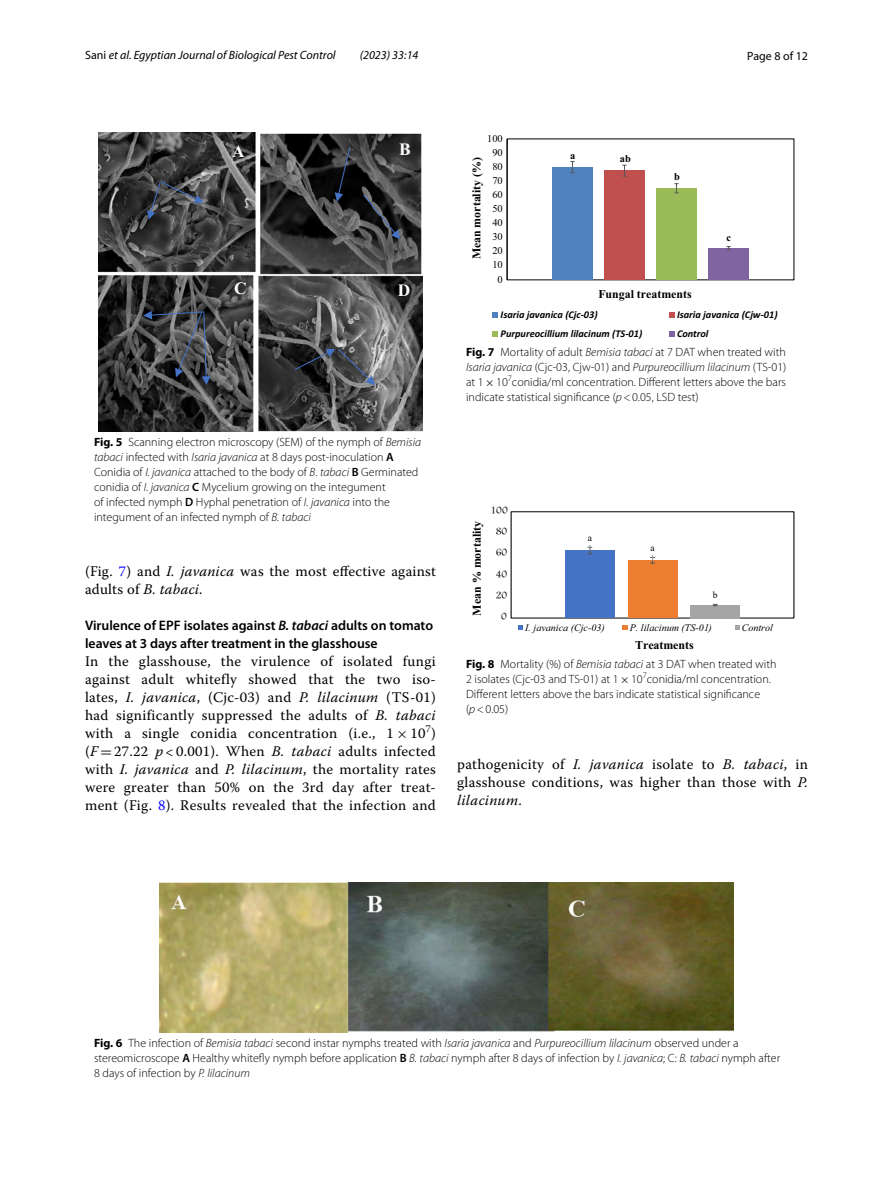
<style>
.page{position:relative;width:893px;height:1187px;background:#fff}
.page>*{position:absolute;margin:0;border:0;box-sizing:border-box;transform-origin:0 0}
.t1{font:17.4px "Times New Roman PS Bold MT4";color:#fff}
.t2{font:14.7px/18px "Warnock Pro";letter-spacing:.02em;color:#000;text-align:justify}
.t3{font:600 13.8px/18px "Myriad Pro";color:#000}
.t4{font:300 12px/15px "Myriad Pro";color:#000}
.t5{font:italic 12px "Myriad Pro";color:#000}
.t6{font:12px "Times New Roman PS Bold MT3";color:#000}
.t7{font:12px "Myriad Pro";color:#000}
.t8{font:11.85px "Times New Roman PS Bold MT2";color:#000}
.t9{font:10.5px "Andalus";letter-spacing:-.005em;color:#000}
.t10{font:italic 700 10.35px "Calibri";color:#000}
.t11{font:10.35px "Times New Roman";color:#000}
.t12{font:10.35px "Times New Roman PS Bold MT2";color:#000}
.t13{font:italic 10.05px "Times New Roman";color:#000}
.t14{font:9.6px "Times New Roman PSMT2";color:#000}
.s1{font-style:normal}
.s2{font-weight:700}
.s3{font-style:italic}
.s4{font-weight:600}
.s5{color:#00f}
.s6{font-family:"MTSY"}
.s7{font-family:"MTSY";font-weight:400}
</style>
<div class="page">
<img style="left:99px;top:133px;width:323px;height:298px">
<svg style="left:143px;top:310px;width:67px;height:75px;background:#43454a"></svg>
<svg style="left:294px;top:348px;width:81px;height:37px;background:#44464b"></svg>
<svg style="left:147px;top:180px;width:56px;height:40px;background:#494b51"></svg>
<svg style="left:335px;top:146px;width:16px;height:56px"></svg>
<svg style="left:363px;top:194px;width:37px;height:45px;background:#303337"></svg>
<img style="left:159px;top:882px;width:575px;height:149px">
<div style="left:552px;top:167px;width:41px;height:113px;background:#4f81bd"></div>
<div style="left:604px;top:171px;width:41px;height:109px;background:#c0504d"></div>
<div style="left:656px;top:188px;width:41px;height:92px;background:#9bbb59"></div>
<div style="left:708px;top:248px;width:41px;height:32px;background:#8064a2"></div>
<svg style="left:570px;top:161px;width:5px;height:12px"></svg>
<svg style="left:622px;top:165px;width:5px;height:12px"></svg>
<svg style="left:674px;top:183px;width:5px;height:10px"></svg>
<svg style="left:726px;top:246px;width:5px;height:4px"></svg>
<hr style="left:507px;top:139px;width:1px;height:141px;background:#000">
<svg style="left:492px;top:312px;width:6px;height:6px"></svg>
<svg style="left:669px;top:312px;width:6px;height:6px"></svg>
<svg style="left:492px;top:331px;width:6px;height:6px"></svg>
<svg style="left:669px;top:331px;width:6px;height:6px"></svg>
<div style="left:565px;top:550px;width:49px;height:68px;background:#4472c4"></div>
<div style="left:628px;top:560px;width:49px;height:58px;background:#ed7d31"></div>
<div style="left:690px;top:605px;width:50px;height:13px;background:#a5a5a5"></div>
<svg style="left:587px;top:545px;width:5px;height:9px"></svg>
<svg style="left:650px;top:554px;width:5px;height:9px"></svg>
<svg style="left:518px;top:625px;width:5px;height:5px"></svg>
<svg style="left:623px;top:625px;width:5px;height:5px"></svg>
<svg style="left:735px;top:625px;width:5px;height:5px"></svg>
<p class="t5" style="left:85px;top:48px;width:252px"><span class="s1">Sani</span> et al. Egyptian Journal of Biological Pest Control</p>
<p class="t5" style="left:360px;top:48px;width:60px">(2023) 33:14</p>
<p class="t7" style="left:747px;top:48px;width:62px">Page 8 of 12</p>
<h1 class="t1" style="left:232px;top:139px;width:14px">A</h1>
<h1 class="t1" style="left:399px;top:137px;width:13px">B</h1>
<h1 class="t1" style="left:234px;top:276px;width:14px">C</h1>
<h1 class="t1" style="left:398px;top:278px;width:14px">D</h1>
<p class="t4" style="left:94px;top:435px;width:329px"><span class="s2">Fig. 5</span> Scanning electron microscopy (SEM) of the nymph of <span class="s3">Bemisia tabaci</span> infected with <span class="s3">Isaria javanica</span> at 8 days post-inoculation <span class="s4">A </span>Conidia of <span class="s3">I. javanica</span> attached to the body of <span class="s3">B</span>. <span class="s3">tabaci</span> <span class="s4">B</span> Germinated conidia of <span class="s3">I. javanica</span> <span class="s4">C</span> Mycelium growing on the integument<br>of infected nymph <span class="s4">D</span> Hyphal penetration of <span class="s3">I. javanica</span> into the integument of an infected nymph of <span class="s3">B. tabaci</span></p>
<p class="t2" style="left:85px;top:562px;width:352px">(Fig. <span class="s5">7</span>) and <span class="s3">I. javanica</span> was the most effective against adults of <span class="s3">B. tabaci.</span></p>
<p class="t3" style="left:85px;top:616px;width:350px">Virulence of EPF isolates against <span class="s3">B. tabaci</span> adults on tomato leaves at 3 days after treatment in the glasshouse</p>
<p class="t2" style="left:85px;top:652px;width:352px">In the glasshouse, the virulence of isolated fungi against adult whitefly showed that the two iso&shy;lates, <span class="s3">I. javanica</span>, (Cjc-03) and <span class="s3">P. lilacinum</span> (TS-01) had significantly suppressed the adults of <span class="s3">B. tabaci </span>with a single conidia concentration (i.e., 1 <span class="s6">×</span> -10<sup>7</sup>) (<span class="s3">F</span> <span class="s6">=</span> 27.22 <span class="s3">p</span> &lt; 0.001). When <span class="s3">B. tabaci</span> adults infected with <span class="s3">I. javanica</span> and <span class="s3">P. lilacinum</span>, the mortality rates were greater than 50% on the 3rd day after treat&shy;ment (Fig. <span class="s5">8</span>). Results revealed that the infection and</p>
<p class="t11" style="left:487px;top:131px;width:17px">100</p>
<p class="t8" style="left:468px;top:259px;width:103px;rotate:-90deg">Mean mortality (%)</p>
<p class="t11" style="left:492px;top:145px;width:12px">90</p>
<p class="t11" style="left:492px;top:159px;width:12px">80</p>
<p class="t11" style="left:492px;top:173px;width:12px">70</p>
<p class="t11" style="left:492px;top:187px;width:12px">60</p>
<p class="t11" style="left:492px;top:202px;width:12px">50</p>
<p class="t11" style="left:492px;top:216px;width:12px">40</p>
<p class="t11" style="left:492px;top:230px;width:12px">30</p>
<p class="t11" style="left:492px;top:244px;width:12px">20</p>
<p class="t11" style="left:492px;top:258px;width:12px">10</p>
<p class="t11" style="left:498px;top:272px;width:7px">0</p>
<p class="t12" style="left:570px;top:148px;width:7px">a</p>
<p class="t12" style="left:620px;top:151px;width:12px">ab</p>
<p class="t12" style="left:674px;top:169px;width:7px">b</p>
<p class="t8" style="left:598px;top:285px;width:95px">Fungal treatments</p>
<p class="t12" style="left:727px;top:230px;width:6px">c</p>
<p class="t10" style="left:501px;top:308px;width:99px">Isaria javanica (Cjc-03)</p>
<p class="t10" style="left:677px;top:308px;width:102px">Isaria javanica (Cjw-01)</p>
<p class="t10" style="left:501px;top:327px;width:143px">Purpureocillium lilacinum (TS-01)</p>
<p class="t10" style="left:677px;top:327px;width:33px">Control</p>
<p class="t4" style="left:466px;top:344px;width:322px;text-align:justify"><span class="s2">Fig. 7</span> Mortality of adult <span class="s3">Bemisia tabaci</span> at 7 DAT when treated with <span class="s3">Isaria javanica</span> (Cjc-03, Cjw-01) and <span class="s3">Purpureocillium lilacinum</span> (TS-01) at 1<span class="s7">×</span> -10<sup>7</sup>conidia/ml concentration. Different letters above the bars indicate statistical significance (<span class="s3">p</span>&lt;0.05, LSD test)</p>
<p class="t6" style="left:468px;top:615px;width:96px;rotate:-90deg">Mean % mortality</p>
<p class="t9" style="left:490px;top:502px;width:19px">100</p>
<p class="t9" style="left:496px;top:523px;width:13px">80</p>
<p class="t9" style="left:496px;top:544px;width:13px">60</p>
<p class="t9" style="left:496px;top:566px;width:13px">40</p>
<p class="t9" style="left:496px;top:587px;width:13px">20</p>
<p class="t9" style="left:501px;top:608px;width:7px">0</p>
<p class="t14" style="left:588px;top:531px;width:6px">a</p>
<p class="t14" style="left:650px;top:541px;width:6px">a</p>
<p class="t14" style="left:713px;top:588px;width:6px">b</p>
<p class="t13" style="left:525px;top:620px;width:81px">I. javanica (Cjc-03)</p>
<p class="t13" style="left:630px;top:620px;width:84px">P. lilacinum (TS-01)</p>
<p class="t13" style="left:742px;top:620px;width:33px">Control</p>
<p class="t4" style="left:466px;top:656px;width:312px"><span class="s2">Fig. 8</span> Mortality (%) of <span class="s3">Bemisia tabaci</span> at 3 DAT when treated with 2 isolates (Cjc-03 and TS-01) at 1<span class="s7">×</span> -10<sup>7</sup>conidia/ml concentration.<br>Different letters above the bars indicate statistical significance (<span class="s3">p</span>&lt;0.05)</p>
<p class="t6" style="left:635px;top:637px;width:60px">Treatments</p>
<p class="t2" style="left:457px;top:754px;width:352px">pathogenicity of <span class="s3">I. javanica</span> isolate to <span class="s3">B. tabaci</span>, in glasshouse conditions, was higher than those with <span class="s3">P. lilacinum</span>.</p>
<p class="t4" style="left:94px;top:1035px;width:688px"><span class="s2">Fig. 6</span> The infection of <span class="s3">Bemisia tabaci</span> second instar nymphs treated with <span class="s3">Isaria javanica</span> and <span class="s3">Purpureocillium lilacinum</span> observed under a stereomicroscope <span class="s4">A</span> Healthy whitefly nymph before application <span class="s4">B</span> <span class="s3">B. tabaci</span> nymph after 8 days of infection by <span class="s3">I. javanica</span>; C: <span class="s3">B. tabaci</span> nymph after<br>8 days of infection by <span class="s3">P. lilacinum</span></p>
</div>
